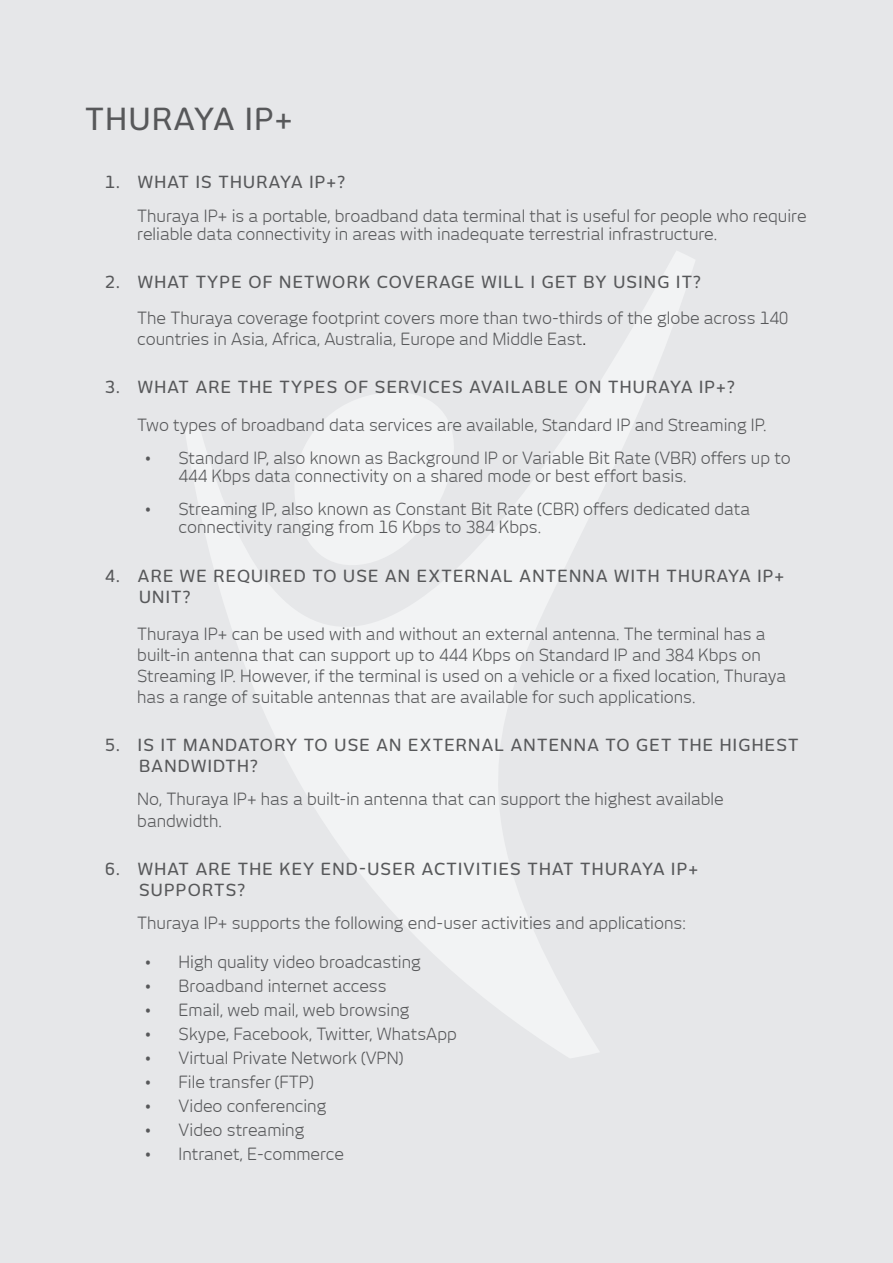
<style>
.page{position:relative;width:893px;height:1263px;background:#e6e7e9}
.page>*{position:absolute;margin:0;border:0;box-sizing:border-box;transform-origin:0 0}
.Heading_1{font:500 30px "New June";letter-spacing:.055em;color:#57585a}
.t1{font:16.5px/21.1px "New June";color:#57585a}
.Heading_2{font:500 16.5px/21.1px "New June";letter-spacing:.08em;color:#57585a}
.s1{font-family:"Calibri";font-size:15px;color:#231f20}
</style>
<div class="page">
<svg style="left:185px;top:251px;width:510px;height:807px"></svg>
<svg style="left:290px;top:384px;width:174px;height:185px"></svg>
<p class="Heading_1" style="left:85px;top:101px;width:209px">THURAYA IP+</p>
<p class="Heading_2" style="left:105px;top:172px;width:241px">1. WHAT IS THURAYA IP+?</p>
<p class="t1" style="left:137px;top:206px;width:671px;line-height:18.1px">Thuraya IP+ is a portable, broadband data terminal that is useful for people who require reliable data connectivity in areas with inadequate terrestrial infrastructure.</p>
<p class="Heading_2" style="left:105px;top:271px;width:597px">2. WHAT TYPE OF NETWORK COVERAGE WILL I GET BY USING IT?</p>
<p class="t1" style="left:137px;top:307px;width:653px">The Thuraya coverage footprint covers more than two-thirds of the globe across 140 countries in Asia, Africa, Australia, Europe and Middle East<span class="s1">.</span></p>
<p class="Heading_2" style="left:105px;top:376px;width:631px">3. WHAT ARE THE TYPES OF SERVICES AVAILABLE ON THURAYA IP+?</p>
<p class="t1" style="left:137px;top:414px;width:631px">Two types of broadband data services are available, Standard IP and Streaming IP.</p>
<p class="t1" style="left:179px;top:449px;width:614px;line-height:18.1px;text-indent:-34px">• Standard IP, also known as Background IP or Variable Bit Rate (VBR) offers up to<br>444 Kbps data connectivity on a shared mode or best effort basis.</p>
<p class="t1" style="left:179px;top:500px;width:573px;line-height:18.1px;text-indent:-34px">• Streaming IP, also known as Constant Bit Rate (CBR) offers dedicated data connectivity ranging from 16 Kbps to 384 Kbps.</p>
<p class="Heading_2" style="left:139px;top:565px;width:647px;text-indent:-34px">4. ARE WE REQUIRED TO USE AN EXTERNAL ANTENNA WITH THURAYA IP+<br>UNIT?</p>
<p class="t1" style="left:137px;top:623px;width:651px">Thuraya IP+ can be used with and without an external antenna. The terminal has a built-in antenna that can support up to 444 Kbps on Standard IP and 384 Kbps on Streaming IP. However, if the terminal is used on a vehicle or a fixed location, Thuraya has a range of suitable antennas that are available for such applications.</p>
<p class="Heading_2" style="left:139px;top:734px;width:661px;text-indent:-34px">5. IS IT MANDATORY TO USE AN EXTERNAL ANTENNA TO GET THE HIGHEST<br>BANDWIDTH?</p>
<p class="t1" style="left:137px;top:789px;width:588px">No, Thuraya IP+ has a built-in antenna that can support the highest available bandwidth.</p>
<p class="Heading_2" style="left:139px;top:858px;width:561px;text-indent:-34px">6. WHAT ARE THE KEY END-USER ACTIVITIES THAT THURAYA IP+<br>SUPPORTS?</p>
<p class="t1" style="left:137px;top:912px;width:550px">Thuraya IP+ supports the following end-user activities and applications:</p>
<p class="t1" style="left:145px;top:951px;width:278px">• High quality video broadcasting</p>
<p class="t1" style="left:145px;top:975px;width:244px">• Broadband internet access</p>
<p class="t1" style="left:145px;top:999px;width:267px">• Email, web mail, web browsing</p>
<p class="t1" style="left:145px;top:1023px;width:314px">• Skype, Facebook, Twitter, WhatsApp</p>
<p class="t1" style="left:145px;top:1047px;width:260px">• Virtual Private Network (VPN)</p>
<p class="t1" style="left:145px;top:1071px;width:170px">• File transfer (FTP)</p>
<p class="t1" style="left:145px;top:1095px;width:183px">• Video conferencing</p>
<p class="t1" style="left:145px;top:1119px;width:161px">• Video streaming</p>
<p class="t1" style="left:145px;top:1143px;width:201px">• Intranet, E-commerce</p>
</div>
